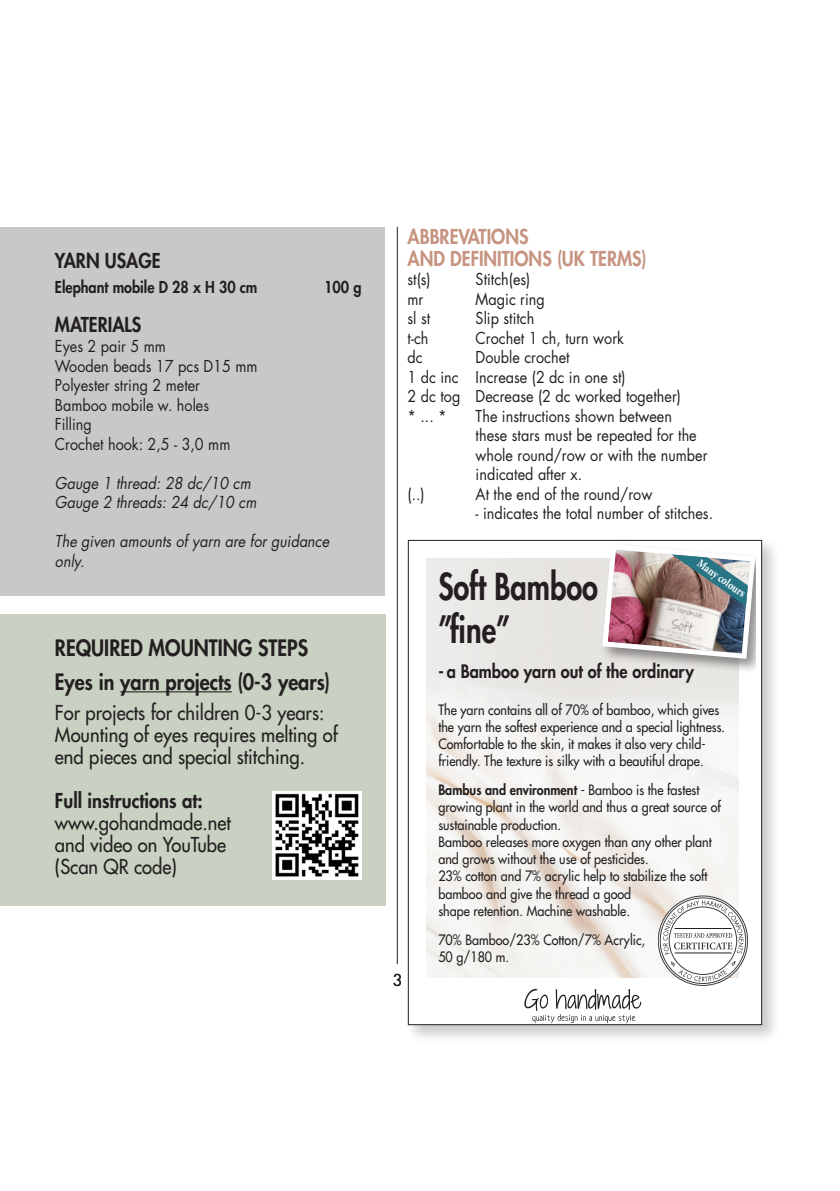
<style>
.page{position:relative;width:840px;height:1191px;background:#fff}
.page>*{position:absolute;margin:0;border:0;box-sizing:border-box;transform-origin:0 0}
.t1{font:800 36.2px/43.4px "Futura Std";color:#231f20;scale:.8 1}
.t2{font:800 22px "Futura Std";color:#231f20;scale:.9 1}
.t3{font:500 20px/22px "Futura Std";color:#231f20;scale:.92 1}
.t4{font:800 20px "Futura Std";color:#c69481;scale:.9 1}
.t5{font:800 20px "Futura Std";color:#231f20;scale:.92 1}
.t6{font:800 20px "Futura Std";color:#231f20;scale:.9 1}
.t7{font:800 18px "Futura Std";color:#231f20;scale:.9 1}
.t8{font:16px "Futura Std";color:#231f20;scale:.9 1}
.t9{font:italic 16px/19.6px "Futura Std";color:#231f20;scale:.9 1}
.t10{font:800 16px "Futura Std";color:#231f20;scale:.9 1}
.t11{font:16px "Futura Std";color:#231f20}
.t12{font:500 14px/17.2px "Futura Std";color:#231f20;scale:.9 1}
.t13{font:700 11.8px "Minion Pro";color:#fff;scale:.85 1}
.s1{font-weight:800}
</style>
<div class="page">
<hr style="left:397px;top:227px;width:1px;height:737px;background:#231f20">
<div style="left:0;top:227px;width:384px;height:369px;background:#c8c8c8"></div>
<div style="left:405px;top:537px;width:375px;height:506px;background:#231f20;opacity:.24"></div>
<div style="left:408px;top:540px;width:353px;height:484px;background:#fff"></div>
<img style="left:426px;top:558px;width:312px;height:419px">
<div style="left:600px;top:542px;width:154px;height:132px;background:#231f20;opacity:.5"></div>
<img style="left:599px;top:542px;width:155px;height:119px">
<svg style="left:524px;top:989px;width:117px;height:34px"></svg>
<svg style="left:658px;top:896px;width:89px;height:89px"></svg>
<svg style="left:662px;top:900px;width:81px;height:81px"></svg>
<div style="left:0;top:614px;width:385px;height:291px;background:#c8d1c2"></div>
<hr style="left:120px;top:691px;width:112px;height:1px;background:#231f20">
<img style="left:273px;top:791px;width:88px;height:88px">
<p class="t6" style="left:55px;top:248px;width:119px">YARN USAGE</p>
<p class="t10" style="left:55px;top:277px;width:226px">Elephant mobile D 28 x H 30 cm</p>
<p class="t10" style="left:324px;top:277px;width:43px">100 g</p>
<p class="t6" style="left:55px;top:312px;width:97px">MATERIALS</p>
<p class="t8" style="left:55px;top:336px;width:125px">Eyes 2 pair 5 mm</p>
<p class="t8" style="left:55px;top:355px;width:226px">Wooden beads 17 pcs D15 mm</p>
<p class="t8" style="left:55px;top:375px;width:163px">Polyester string 2 meter</p>
<p class="t8" style="left:55px;top:394px;width:173px">Bamboo mobile w. holes</p>
<p class="t8" style="left:55px;top:414px;width:43px">Filling</p>
<p class="t8" style="left:55px;top:433px;width:196px">Crochet hook: 2,5 - 3,0 mm</p>
<p class="t9" style="left:55px;top:473px;width:219px">Gauge 1 thread: 28 dc/10 cm</p>
<p class="t9" style="left:55px;top:492px;width:225px">Gauge 2 threads: 24 dc/10 cm</p>
<p class="t9" style="left:55px;top:531px;width:306px">The given amounts of yarn are for guidance only.</p>
<p class="t2" style="left:55px;top:634px;width:282px">REQUIRED MOUNTING STEPS</p>
<p class="t2" style="left:55px;top:667px;width:307px">Eyes in yarn projects (0-3 years)</p>
<p class="t3" style="left:55px;top:701px;width:308px">For projects for children 0-3 years:<br>Mounting of eyes requires melting of end pieces and special stitching.</p>
<p class="t5" style="left:55px;top:787px;width:162px">Full instructions at:</p>
<p class="t3" style="left:55px;top:811px;width:192px">www.gohandmade.net</p>
<p class="t3" style="left:55px;top:833px;width:187px">and video on YouTube</p>
<p class="t3" style="left:55px;top:855px;width:134px">(Scan QR code)</p>
<p class="t4" style="left:407px;top:223px;width:136px">ABBREVATIONS</p>
<p class="t4" style="left:407px;top:245px;width:267px">AND DEFINITIONS (UK TERMS)</p>
<p class="t8" style="left:407px;top:269px;width:27px">st(s)</p>
<p class="t8" style="left:475px;top:269px;width:62px">Stitch(es)</p>
<p class="t8" style="left:407px;top:288px;width:19px">mr</p>
<p class="t8" style="left:475px;top:288px;width:78px">Magic ring</p>
<p class="t8" style="left:407px;top:308px;width:27px">sl st</p>
<p class="t8" style="left:475px;top:308px;width:67px">Slip stitch</p>
<p class="t8" style="left:407px;top:327px;width:25px">t-ch</p>
<p class="t8" style="left:475px;top:327px;width:166px">Crochet 1 ch, turn work</p>
<p class="t8" style="left:407px;top:347px;width:18px">dc</p>
<p class="t8" style="left:475px;top:347px;width:106px">Double crochet</p>
<p class="t8" style="left:407px;top:366px;width:244px">1 dc inc Increase (2 dc in one st)</p>
<p class="t8" style="left:407px;top:386px;width:305px">2 dc tog Decrease (2 dc worked together)</p>
<p class="t8" style="left:407px;top:405px;width:45px">* ... *</p>
<p class="t8" style="left:475px;top:405px;width:219px">The instructions shown between</p>
<p class="t8" style="left:475px;top:425px;width:247px">these stars must be repeated for the</p>
<p class="t8" style="left:475px;top:444px;width:259px">whole round/row or with the number</p>
<p class="t8" style="left:475px;top:464px;width:120px">indicated after x.</p>
<p class="t8" style="left:407px;top:483px;width:21px">(..)</p>
<p class="t8" style="left:475px;top:483px;width:198px">At the end of the round/row</p>
<p class="t8" style="left:475px;top:503px;width:265px">- indicates the total number of stitches.</p>
<p class="t11" style="left:392px;top:969px;width:11px">3</p>
<p class="t13" style="left:703px;top:555px;width:67px;rotate:35deg">Many colours</p>
<h1 class="t1" style="left:438px;top:564px;width:201px">Soft Bamboo ”fine”</h1>
<p class="t7" style="left:438px;top:659px;width:285px">- a Bamboo yarn out of the ordinary</p>
<p class="t12" style="left:438px;top:701px;width:320px">The yarn contains all of 70% of bamboo, which gives the yarn the softest experience and a special lightness.<br>Comfortable to the skin, it makes it also very child&shy;friendly. The texture is silky with a beautiful drape.</p>
<p class="t12" style="left:438px;top:781px;width:315px"><span class="s1">Bambus and environment</span> - Bamboo is the fastest growing plant in the world and thus a great source of sustainable production.<br>Bamboo releases more oxygen than any other plant and grows without the use of pesticides.<br>23% cotton and 7% acrylic help to stabilize the soft bamboo and give the thread a good<br>shape retention. Machine washable.</p>
<p class="t12" style="left:438px;top:931px;width:231px">70% Bamboo/23% Cotton/7% Acrylic,<br>50 g/180 m.</p>
</div>
